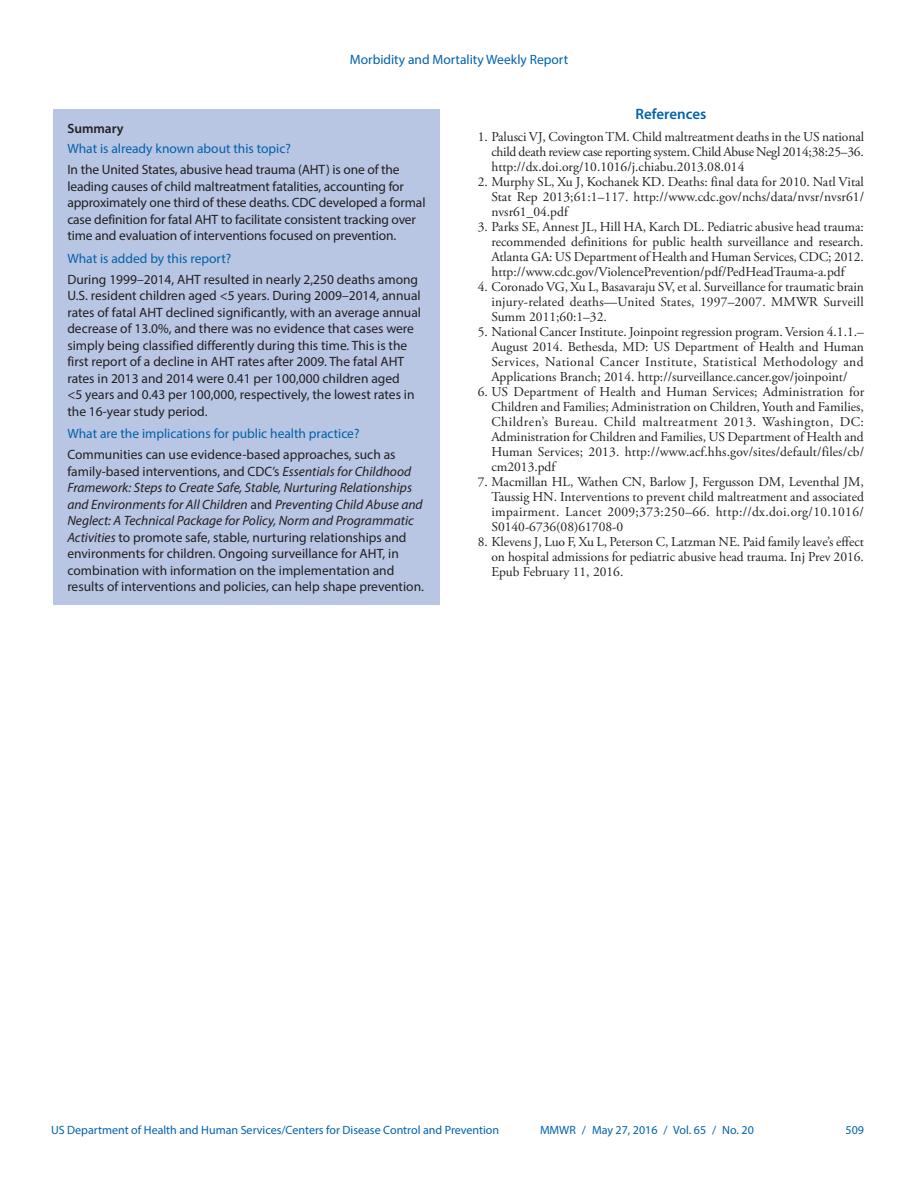
<style>
.page{position:relative;width:918px;height:1188px;background:#fff}
.page>*{position:absolute;margin:0;border:0;box-sizing:border-box;transform-origin:0 0}
.Ref_Title{font:600 15px "Myriad Pro";color:#0161ab}
.References{font:13.5px/15px "Adobe Garamond Pro";color:#231f20;text-align:justify}
.Summary_Box_Text{font:13.5px/16.5px "Myriad Pro";color:#231f20}
.Summary_Box_Heading{font:13.5px "Myriad Pro";color:#0161ab}
.Figure_Title{font:600 13.5px "Myriad Pro";color:#231f20}
.t1{font:12px "Myriad Pro";color:#0161ab}
.s1{font-style:italic}
</style>
<div class="page">
<div style="left:54px;top:109px;width:386px;height:496px;background:#b8c6e3"></div>
<p class="Summary_Box_Heading" style="left:350px;top:51px;width:220px">Morbidity and Mortality Weekly Report</p>
<p class="Figure_Title" style="left:67px;top:120px;width:58px">Summary</p>
<h1 class="Summary_Box_Heading" style="left:67px;top:140px;width:225px">What is already known about this topic?</h1>
<p class="Summary_Box_Text" style="left:67px;top:161px;width:360px">In the United States, abusive head trauma (AHT) is one of the leading causes of child maltreatment fatalities, accounting for approximately one third of these deaths. CDC developed a formal case definition for fatal AHT to facilitate consistent tracking over time and evaluation of interventions focused on prevention.</p>
<h1 class="Summary_Box_Heading" style="left:67px;top:250px;width:165px">What is added by this report?</h1>
<p class="Summary_Box_Text" style="left:67px;top:271px;width:355px">During 1999–2014, AHT resulted in nearly 2,250 deaths among U.S. resident children aged &lt;5 years. During 2009–2014, annual rates of fatal AHT declined significantly, with an average annual decrease of 13.0%, and there was no evidence that cases were simply being classified differently during this time. This is the first report of a decline in AHT rates after 2009. The fatal AHT rates in 2013 and 2014 were 0.41 per 100,000 children aged<br>&lt;5 years and 0.43 per 100,000, respectively, the lowest rates in the 16-year study period.</p>
<h1 class="Summary_Box_Heading" style="left:67px;top:425px;width:294px">What are the implications for public health practice?</h1>
<p class="Summary_Box_Text" style="left:67px;top:446px;width:358px">Communities can use evidence-based approaches, such as family-based interventions, and CDC’s <span class="s1">Essentials for Childhood Framework: Steps to Create Safe, Stable, Nurturing Relationships and Environments for All Children</span> and <span class="s1">Preventing Child Abuse and Neglect: A Technical Package for Policy, Norm and Programmatic Activities</span> to promote safe, stable, nurturing relationships and environments for children. Ongoing surveillance for AHT, in combination with information on the implementation and results of interventions and policies, can help shape prevention.</p>
<h1 class="Ref_Title" style="left:636px;top:105px;width:72px">References</h1>
<p class="References" style="left:491px;top:130px;width:374px;text-indent:-14px">1. Palusci VJ, Covington TM. Child maltreatment deaths in the US national child death review case reporting system. Child Abuse Negl 2014;38:25–36. http://dx.doi.org/10.1016/j.chiabu.2013.08.014</p>
<p class="References" style="left:491px;top:175px;width:374px;text-indent:-14px">2. Murphy SL, Xu J, Kochanek KD. Deaths: final data for 2010. Natl Vital Stat Rep 2013;61:1–117. http://www.cdc.gov/nchs/data/nvsr/nvsr61/ nvsr61_04.pdf</p>
<p class="References" style="left:491px;top:220px;width:374px;text-indent:-14px">3. Parks SE, Annest JL, Hill HA, Karch DL. Pediatric abusive head trauma: recommended definitions for public health surveillance and research.<br>Atlanta GA: US Department of Health and Human Services, CDC; 2012. http://www.cdc.gov/ViolencePrevention/pdf/PedHeadTrauma-a.pdf</p>
<p class="References" style="left:491px;top:280px;width:374px;text-indent:-14px">4. Coronado VG, Xu L, Basavaraju SV, et al. Surveillance for traumatic brain injury-related deaths—United States, 1997–2007. MMWR Surveill Summ 2011;60:1–32.</p>
<p class="References" style="left:491px;top:325px;width:374px;text-indent:-14px">5. National Cancer Institute. Joinpoint regression program. Version 4.1.1.– August 2014. Bethesda, MD: US Department of Health and Human Services, National Cancer Institute, Statistical Methodology and Applications Branch; 2014. http://surveillance.cancer.gov/joinpoint/</p>
<p class="References" style="left:491px;top:385px;width:374px;text-indent:-14px">6. US Department of Health and Human Services; Administration for Children and Families; Administration on Children, Youth and Families, Children’s Bureau. Child maltreatment 2013. Washington, DC:<br>Administration for Children and Families, US Department of Health and Human Services; 2013. http://www.acf.hhs.gov/sites/default/files/cb/ cm2013.pdf</p>
<p class="References" style="left:491px;top:475px;width:374px;text-indent:-14px">7. Macmillan HL, Wathen CN, Barlow J, Fergusson DM, Leventhal JM, Taussig HN. Interventions to prevent child maltreatment and associated impairment. Lancet 2009;373:250–66. http://dx.doi.org/10.1016/ S0140-6736(08)61708-0</p>
<p class="References" style="left:491px;top:535px;width:374px;text-indent:-14px">8. Klevens J, Luo F, Xu L, Peterson C, Latzman NE. Paid family leave’s effect on hospital admissions for pediatric abusive head trauma. Inj Prev 2016.<br>Epub February 11, 2016.</p>
<p class="t1" style="left:51px;top:1123px;width:450px">US Department of Health and Human Services/Centers for Disease Control and Prevention</p>
<p class="t1" style="left:540px;top:1123px;width:215px">MMWR / May 27, 2016 / Vol. 65 / No. 20</p>
<p class="t1" style="left:846px;top:1123px;width:20px">509</p>
</div>
